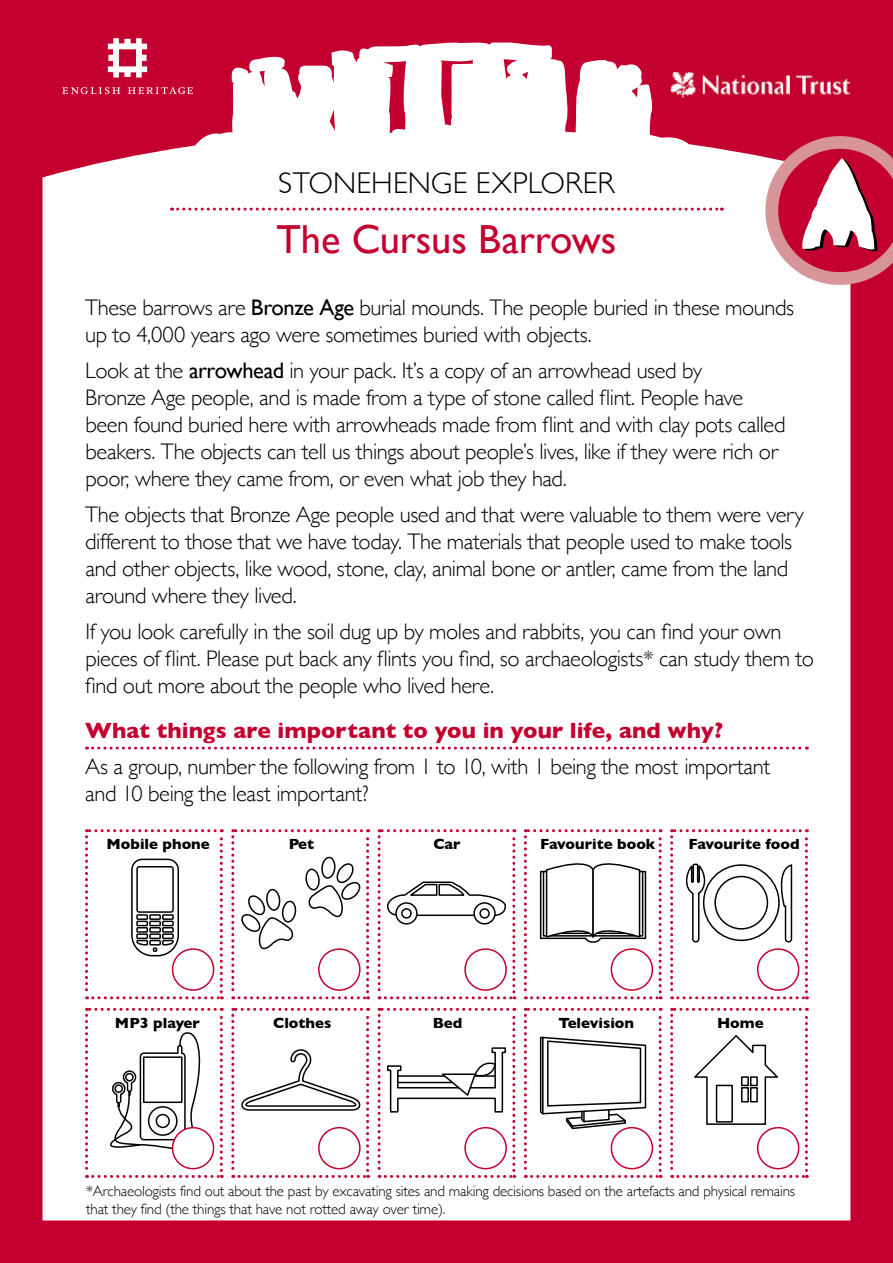
<style>
.page{position:relative;width:893px;height:1263px;background:#c3002f}
.page>*{position:absolute;margin:0;border:0;box-sizing:border-box;transform-origin:0 0}
.t1{font:40.5px "Gill Sans";letter-spacing:-.005em;color:#c3002f}
.t2{font:300 30px "Gill Sans";letter-spacing:.005em;color:#000}
.t3{font:300 22.5px/27px "Gill Sans";letter-spacing:-.02em;color:#000}
.t4{font:700 22.5px "Gill Sans";color:#c3002f}
.t5{font:300 15px/18px "Gill Sans";letter-spacing:-.01em;color:#000}
.t6{font:700 15px "Gill Sans";color:#000}
.s1{font-weight:400}
</style>
<div class="page">
<div style="left:43px;top:42px;width:807px;height:1178px;background:#fff"></div>
<svg style="left:172px;top:208px;width:550px;height:3px"></svg>
<svg style="left:87px;top:747px;width:720px;height:3px"></svg>
<svg style="left:765px;top:136px;width:128px;height:149px"></svg>
<svg style="left:231px;top:829px;width:138px;height:170px;background:#f2ebed"></svg>
<svg style="left:670px;top:1008px;width:138px;height:170px;background:#f3ecee"></svg>
<svg style="left:85px;top:1008px;width:138px;height:170px;background:#ebe4e6"></svg>
<div style="left:173px;top:1128px;width:41px;height:41px;background:#fff;border-radius:50%"></div>
<div style="left:172px;top:1127px;width:42px;height:42px;border:2px solid #c3002f;border-radius:50%"></div>
<svg style="left:231px;top:1008px;width:138px;height:170px;background:#f3ecee"></svg>
<svg style="left:378px;top:1008px;width:137px;height:170px;background:#f1eaec"></svg>
<svg style="left:378px;top:829px;width:137px;height:170px;background:#f4edee"></svg>
<svg style="left:524px;top:829px;width:138px;height:170px;background:#ede6e8"></svg>
<svg style="left:670px;top:829px;width:138px;height:170px;background:#f0e9ea"></svg>
<svg style="left:524px;top:1008px;width:138px;height:170px;background:#ede6e7"></svg>
<svg style="left:85px;top:829px;width:138px;height:170px;background:#efe7e9"></svg>
<svg style="left:62px;top:87px;width:58px;height:7px"></svg>
<svg style="left:128px;top:87px;width:65px;height:7px"></svg>
<svg style="left:108px;top:38px;width:39px;height:40px"></svg>
<h2 class="t2" style="left:278px;top:159px;width:338px">STONEHENGE EXPLORER</h2>
<h1 class="t1" style="left:277px;top:215px;width:341px">The Cursus Barrows</h1>
<p class="t3" style="left:85px;top:293px;width:710px">These barrows are <span class="s1">Bronze Age</span> burial mounds. The people buried in these mounds up to 4,000 years ago were sometimes buried with objects.</p>
<p class="t3" style="left:85px;top:356px;width:702px">Look at the <span class="s1">arrowhead</span> in your pack. It’s a copy of an arrowhead used by<br>Bronze Age people, and is made from a type of stone called flint. People have been found buried here with arrowheads made from flint and with clay pots called beakers. The objects can tell us things about people’s lives, like if they were rich or poor, where they came from, or even what job they had.</p>
<p class="t3" style="left:85px;top:500px;width:720px">The objects that Bronze Age people used and that were valuable to them were very different to those that we have today. The materials that people used to make tools and other objects, like wood, stone, clay, animal bone or antler, came from the land around where they lived.</p>
<p class="t3" style="left:85px;top:617px;width:730px">If you look carefully in the soil dug up by moles and rabbits, you can find your own pieces of flint. Please put back any flints you find, so archaeologists* can study them to find out more about the people who lived here.</p>
<p class="t4" style="left:85px;top:712px;width:640px">What things are important to you in your life, and why?</p>
<p class="t3" style="left:85px;top:752px;width:687px">As a group, number the following from 1 to 10, with 1 being the most important and 10 being the least important?</p>
<p class="t6" style="left:106px;top:832px;width:105px">Mobile phone</p>
<p class="t6" style="left:289px;top:832px;width:27px">Pet</p>
<p class="t6" style="left:115px;top:1011px;width:86px">MP3 player</p>
<p class="t6" style="left:273px;top:1011px;width:60px">Clothes</p>
<p class="t6" style="left:433px;top:832px;width:29px">Car</p>
<p class="t6" style="left:433px;top:1011px;width:31px">Bed</p>
<p class="t6" style="left:540px;top:832px;width:117px">Favourite book</p>
<p class="t6" style="left:688px;top:832px;width:113px">Favourite food</p>
<p class="t6" style="left:559px;top:1011px;width:77px">Television</p>
<p class="t6" style="left:717px;top:1011px;width:48px">Home</p>
<p class="t5" style="left:86px;top:1181px;width:711px">*Archaeologists find out about the past by excavating sites and making decisions based on the artefacts and physical remains that they find (the things that have not rotted away over time).</p>
</div>
